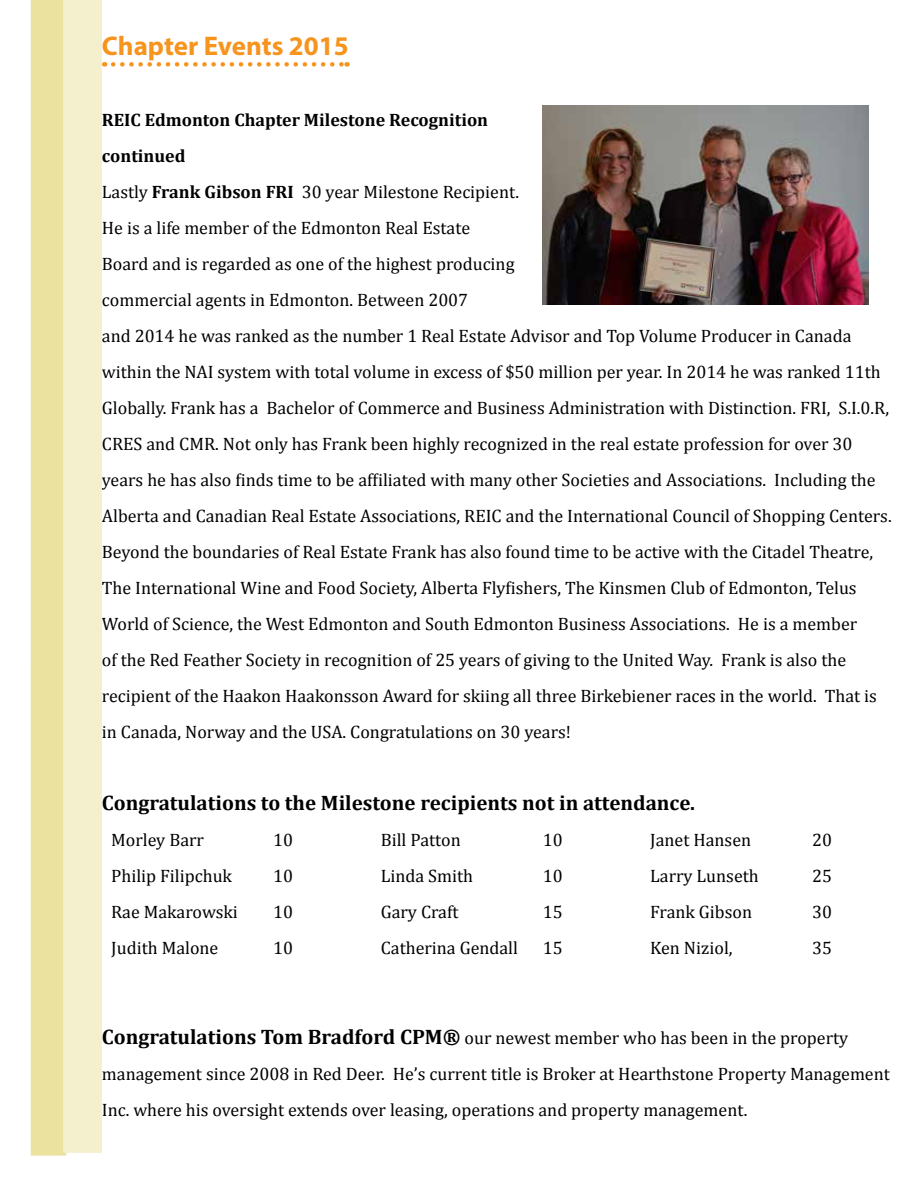
<style>
.page{position:relative;width:918px;height:1188px;background:#fff}
.page>*{position:absolute;margin:0;border:0;box-sizing:border-box;transform-origin:0 0}
.t1{font:700 27px "Myriad Pro";color:#f7941e}
.t2{font:700 21px "Cambria";color:#000}
.t3{font:18px/36px "Cambria";color:#000}
.s1{font-weight:700}
.s2{font-weight:700;font-size:21px}
</style>
<div class="page">
<img style="left:543px;top:106px;width:326px;height:199px">
<svg style="left:113px;top:62px;width:235px;height:5px"></svg>
<div style="left:31px;top:0;width:35px;height:1156px;background:#ebe29f"></div>
<div style="left:63px;top:0;width:39px;height:1153px;background:#f4efcd"></div>
<h1 class="t1" style="left:102px;top:29px;width:248px">Chapter Events 2015</h1>
<p class="t3" style="left:102px;top:102px;width:791px"><span class="s1">REIC Edmonton Chapter Milestone Recognition<br>continued<br></span>Lastly <span class="s1">Frank Gibson FRI</span> 30 year Milestone Recipient.<br>He is a life member of the Edmonton Real Estate<br>Board and is regarded as one of the highest producing<br>commercial agents in Edmonton. Between 2007<br>and 2014 he was ranked as the number 1 Real Estate Advisor and Top Volume Producer in Canada within the NAI system with total volume in excess of $50 million per year. In 2014 he was ranked 11th Globally. Frank has a Bachelor of Commerce and Business Administration with Distinction. FRI, S.I.0.R, CRES and CMR. Not only has Frank been highly recognized in the real estate profession for over 30 years he has also finds time to be affiliated with many other Societies and Associations. Including the Alberta and Canadian Real Estate Associations, REIC and the International Council of Shopping Centers.<br>Beyond the boundaries of Real Estate Frank has also found time to be active with the Citadel Theatre, The International Wine and Food Society, Alberta Flyfishers, The Kinsmen Club of Edmonton, Telus World of Science, the West Edmonton and South Edmonton Business Associations. He is a member<br>of the Red Feather Society in recognition of 25 years of giving to the United Way. Frank is also the recipient of the Haakon Haakonsson Award for skiing all three Birkebiener races in the world. That is in Canada, Norway and the USA. Congratulations on 30 years!</p>
<p class="t2" style="left:102px;top:788px;width:595px">Congratulations to the Milestone recipients not in attendance.</p>
<p class="t3" style="left:111px;top:822px;width:94px">Morley Barr</p>
<p class="t3" style="left:273px;top:822px;width:21px">10</p>
<p class="t3" style="left:111px;top:858px;width:122px">Philip Filipchuk</p>
<p class="t3" style="left:273px;top:858px;width:21px">10</p>
<p class="t3" style="left:111px;top:894px;width:128px">Rae Makarowski</p>
<p class="t3" style="left:273px;top:894px;width:21px">10</p>
<p class="t3" style="left:111px;top:930px;width:109px">Judith Malone</p>
<p class="t3" style="left:273px;top:930px;width:21px">10</p>
<p class="t3" style="left:381px;top:822px;width:82px">Bill Patton</p>
<p class="t3" style="left:543px;top:822px;width:21px">10</p>
<p class="t3" style="left:381px;top:858px;width:94px">Linda Smith</p>
<p class="t3" style="left:543px;top:858px;width:21px">10</p>
<p class="t3" style="left:381px;top:894px;width:79px">Gary Craft</p>
<p class="t3" style="left:543px;top:894px;width:21px">15</p>
<p class="t3" style="left:381px;top:930px;width:139px">Catherina Gendall</p>
<p class="t3" style="left:543px;top:930px;width:21px">15</p>
<p class="t3" style="left:650px;top:822px;width:102px">Janet Hansen</p>
<p class="t3" style="left:812px;top:822px;width:21px">20</p>
<p class="t3" style="left:650px;top:858px;width:110px">Larry Lunseth</p>
<p class="t3" style="left:812px;top:858px;width:21px">25</p>
<p class="t3" style="left:650px;top:894px;width:103px">Frank Gibson</p>
<p class="t3" style="left:812px;top:894px;width:21px">30</p>
<p class="t3" style="left:650px;top:930px;width:84px">Ken Niziol,</p>
<p class="t3" style="left:812px;top:930px;width:21px">35</p>
<p class="t3" style="left:102px;top:1020px;width:789px"><span class="s2">Congratulations Tom Bradford CPM®</span> our newest member who has been in the property management since 2008 in Red Deer. He’s current title is Broker at Hearthstone Property Management<br>Inc. where his oversight extends over leasing, operations and property management.</p>
</div>
